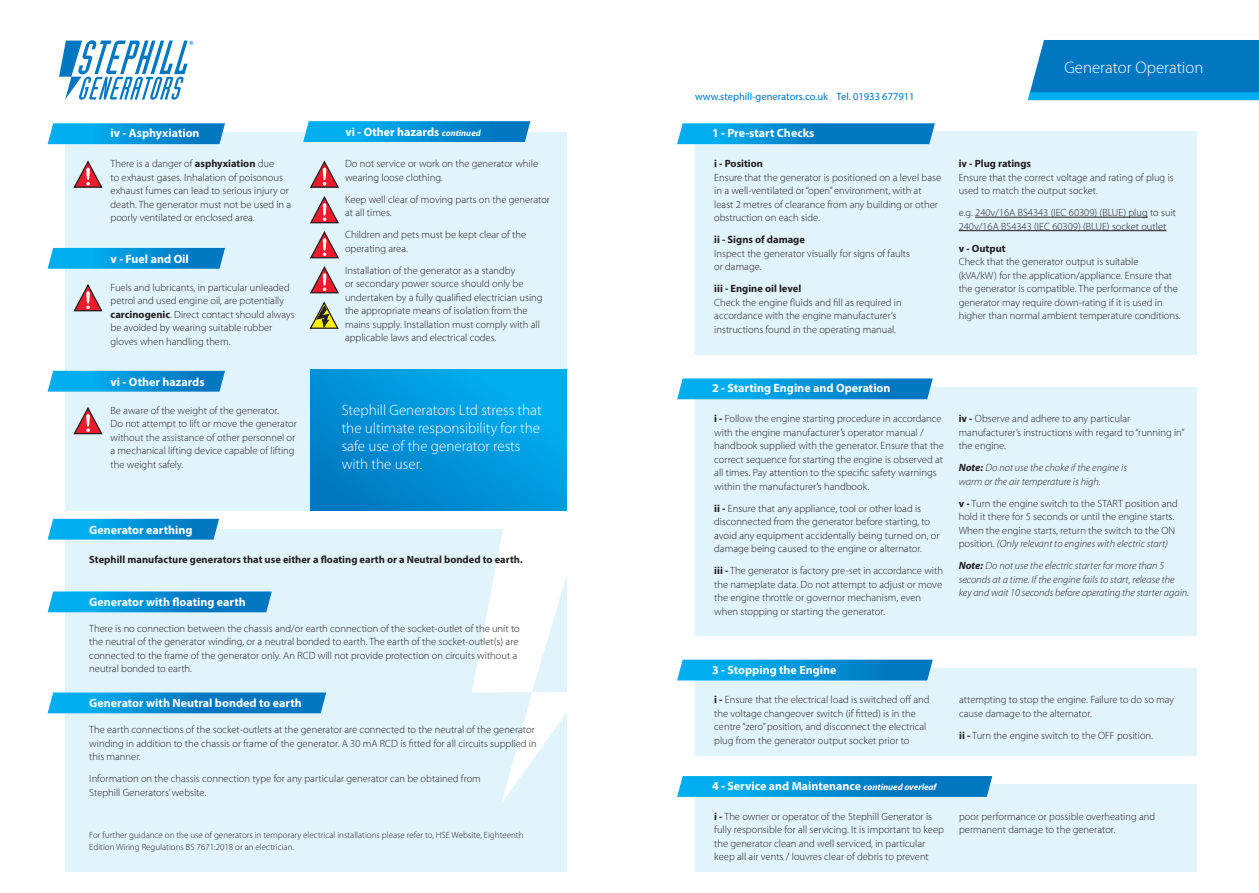
<style>
.page{position:relative;width:1259px;height:893px;background:#fff}
.page>*{position:absolute;margin:0;border:0;box-sizing:border-box;transform-origin:0 0}
.t1{font:300 16.8px "Myriad Pro";color:#fff}
.t2{font:300 15px/18px "Myriad Pro";color:#fff}
.t3{font:700 12px "Myriad Pro";color:#fff}
.t4{font:300 10.5px/13.5px "Myriad Pro";color:#231f20}
.t5{font:italic 300 10.5px/13.5px "Myriad Pro";color:#231f20}
.t6{font:700 10.5px "Myriad Pro";color:#231f20}
.t7{font:10.5px "Myriad Pro";color:#0077c0}
.t8{font:300 9px/12px "Myriad Pro";color:#231f20}
.s1{font-style:italic;font-size:9px}
.s2{font-weight:700}
.s3{font-style:italic}
</style>
<div class="page">
<svg style="left:59px;top:40px;width:134px;height:60px"></svg>
<svg style="left:1028px;top:40px;width:231px;height:60px;background:#0983c8"></svg>
<div style="left:65px;top:132px;width:502px;height:378px;background:#e1f4fc"></div>
<div style="left:694px;top:132px;width:502px;height:223px;background:#e1f4fc"></div>
<div style="left:694px;top:387px;width:502px;height:248px;background:#e1f4fc"></div>
<div style="left:694px;top:668px;width:502px;height:87px;background:#e1f4fc"></div>
<div style="left:694px;top:784px;width:502px;height:88px;background:#e1f4fc"></div>
<svg style="left:310px;top:370px;width:257px;height:140px;background:#0095d9"></svg>
<svg style="left:48px;top:123px;width:177px;height:21px;background:#0a99da"></svg>
<svg style="left:677px;top:123px;width:258px;height:21px;background:#098ed2"></svg>
<svg style="left:677px;top:378px;width:255px;height:21px;background:#0a98da"></svg>
<svg style="left:677px;top:660px;width:255px;height:20px;background:#0496d9"></svg>
<svg style="left:677px;top:776px;width:315px;height:21px;background:#0591d5"></svg>
<svg style="left:48px;top:248px;width:177px;height:21px;background:#0998da"></svg>
<hr style="left:975px;top:217px;width:172px;height:1px;background:#231f20">
<hr style="left:958px;top:230px;width:208px;height:1px;background:#231f20">
<svg style="left:48px;top:371px;width:177px;height:21px;background:#0a99da"></svg>
<svg style="left:303px;top:121px;width:227px;height:21px;background:#0797da"></svg>
<svg style="left:310px;top:160px;width:28px;height:28px"></svg>
<svg style="left:310px;top:196px;width:28px;height:28px"></svg>
<svg style="left:310px;top:231px;width:28px;height:28px"></svg>
<svg style="left:310px;top:266px;width:28px;height:28px"></svg>
<svg style="left:309px;top:301px;width:29px;height:28px"></svg>
<svg style="left:73px;top:284px;width:30px;height:28px"></svg>
<svg style="left:73px;top:160px;width:30px;height:28px"></svg>
<svg style="left:73px;top:407px;width:30px;height:28px"></svg>
<div style="left:65px;top:529px;width:502px;height:343px;background:#e1f4fc"></div>
<svg style="left:472px;top:529px;width:95px;height:273px"></svg>
<svg style="left:48px;top:591px;width:224px;height:21px;background:#0b93d5"></svg>
<svg style="left:48px;top:692px;width:278px;height:21px;background:#098ed1"></svg>
<svg style="left:48px;top:519px;width:171px;height:21px;background:#0b9adb"></svg>
<p class="t7" style="left:695px;top:90px;width:221px">www.stephill-generators.co.uk Tel. 01933 677911</p>
<p class="t3" style="left:345px;top:124px;width:137px">vi - Other hazards <span class="s1">continued</span></p>
<p class="t3" style="left:111px;top:125px;width:91px">iv - Asphyxiation</p>
<p class="t3" style="left:712px;top:125px;width:104px">1 - Pre-start Checks</p>
<p class="t4" style="left:111px;top:157px;width:182px">There is a danger of <span class="s2">asphyxiation</span> due<br>to exhaust gases. Inhalation of poisonous exhaust fumes can lead to serious injury or death. The generator must not be used in a poorly ventilated or enclosed area.</p>
<p class="t4" style="left:714px;top:157px;width:228px"><span class="s2">i - Position<br></span>Ensure that the generator is positioned on a level base in a well-ventilated or “open” environment, with at least 2 metres of clearance from any building or other obstruction on each side.</p>
<p class="t4" style="left:714px;top:233px;width:197px"><span class="s2">ii - Signs of damage<br></span>Inspect the generator visually for signs of faults or damage.</p>
<p class="t4" style="left:714px;top:282px;width:189px"><span class="s2">iii - Engine oil level<br></span>Check the engine fluids and fill as required in accordance with the engine manufacturer’s instructions found in the operating manual.</p>
<p class="t4" style="left:345px;top:157px;width:194px">Do not service or work on the generator while wearing loose clothing.</p>
<p class="t4" style="left:345px;top:192px;width:206px">Keep well clear of moving parts on the generator at all times.</p>
<p class="t4" style="left:345px;top:228px;width:183px">Children and pets must be kept clear of the operating area.</p>
<p class="t4" style="left:345px;top:263px;width:199px">Installation of the generator as a standby<br>or secondary power source should only be undertaken by a fully qualified electrician using the appropriate means of isolation from the mains supply. Installation must comply with all applicable laws and electrical codes.</p>
<p class="t3" style="left:111px;top:251px;width:80px">v - Fuel and Oil</p>
<p class="t4" style="left:111px;top:280px;width:186px">Fuels and lubricants, in particular unleaded petrol and used engine oil, are potentially <span class="s2">carcinogenic</span>. Direct contact should always be avoided by wearing suitable rubber gloves when handling them.</p>
<p class="t3" style="left:111px;top:374px;width:96px">vi - Other hazards</p>
<p class="t4" style="left:111px;top:403px;width:188px">Be aware of the weight of the generator.<br>Do not attempt to lift or move the generator without the assistance of other personnel or a mechanical lifting device capable of lifting the weight safely.</p>
<p class="t3" style="left:89px;top:522px;width:105px">Generator earthing</p>
<p class="t2" style="left:342px;top:401px;width:201px">Stephill Generators Ltd stress that the ultimate responsibility for the safe use of the generator rests with the user.</p>
<p class="t6" style="left:89px;top:553px;width:435px">Stephill manufacture generators that use either a floating earth or a Neutral bonded to earth.</p>
<p class="t3" style="left:89px;top:594px;width:158px">Generator with floating earth</p>
<p class="t4" style="left:89px;top:621px;width:432px">There is no connection between the chassis and/or earth connection of the socket-outlet of the unit to the neutral of the generator winding, or a neutral bonded to earth. The earth of the socket-outlet(s) are connected to the frame of the generator only. An RCD will not provide protection on circuits without a neutral bonded to earth.</p>
<p class="t3" style="left:89px;top:695px;width:214px">Generator with Neutral bonded to earth</p>
<p class="t4" style="left:89px;top:723px;width:449px">The earth connections of the socket-outlets at the generator are connected to the neutral of the generator winding in addition to the chassis or frame of the generator. A 30 mA RCD is fitted for all circuits supplied in this manner.</p>
<p class="t4" style="left:89px;top:772px;width:393px">Information on the chassis connection type for any particular generator can be obtained from<br>Stephill Generators’ website.</p>
<p class="t8" style="left:89px;top:829px;width:436px">For further guidance on the use of generators in temporary electrical installations please refer to, HSE Website, Eighteenth<br>Edition Wiring Regulations BS 7671:2018 or an electrician.</p>
<p class="t3" style="left:712px;top:380px;width:180px">2 - Starting Engine and Operation</p>
<p class="t4" style="left:714px;top:412px;width:231px"><span class="s2">i -</span> Follow the engine starting procedure in accordance with the engine manufacturer’s operator manual / handbook supplied with the generator. Ensure that the correct sequence for starting the engine is observed at all times. Pay attention to the specific safety warnings within the manufacturer’s handbook.</p>
<p class="t4" style="left:714px;top:501px;width:227px"><span class="s2">ii -</span> Ensure that any appliance, tool or other load is disconnected from the generator before starting, to avoid any equipment accidentally being turned on, or damage being caused to the engine or alternator.</p>
<p class="t4" style="left:714px;top:564px;width:230px"><span class="s2">iii -</span> The generator is factory pre-set in accordance with the nameplate data. Do not attempt to adjust or move the engine throttle or governor mechanism, even when stopping or starting the generator.</p>
<p class="t3" style="left:712px;top:662px;width:126px">3 - Stopping the Engine</p>
<p class="t4" style="left:714px;top:693px;width:217px"><span class="s2">i -</span> Ensure that the electrical load is switched off and the voltage changeover switch (if fitted) is in the centre “zero” position, and disconnect the electrical plug from the generator output socket prior to</p>
<p class="t3" style="left:712px;top:778px;width:226px">4 - Service and Maintenance <span class="s1">continued overleaf</span></p>
<p class="t4" style="left:714px;top:809px;width:231px"><span class="s2">i -</span> The owner or operator of the Stephill Generator is fully responsible for all servicing. It is important to keep the generator clean and well serviced, in particular keep all air vents / louvres clear of debris to prevent</p>
<p class="t1" style="left:1064px;top:58px;width:141px">Generator Operation</p>
<p class="t4" style="left:958px;top:157px;width:216px"><span class="s2">iv - Plug ratings<br></span>Ensure that the correct voltage and rating of plug is used to match the output socket.</p>
<p class="t4" style="left:958px;top:206px;width:219px">e.g. 240v/16A BS4343 (IEC 60309) (BLUE) plug to suit<br>240v/16A BS4343 (IEC 60309) (BLUE) socket outlet</p>
<p class="t4" style="left:958px;top:241px;width:224px"><span class="s2">v - Output<br></span>Check that the generator output is suitable<br>(kVA/kW) for the application/appliance. Ensure that the generator is compatible. The performance of the generator may require down-rating if it is used in higher than normal ambient temperature conditions.</p>
<p class="t4" style="left:958px;top:412px;width:227px"><span class="s2">iv -</span> Observe and adhere to any particular manufacturer’s instructions with regard to “running in” the engine.</p>
<p class="t5" style="left:958px;top:461px;width:170px"><span class="s2">Note:</span> Do not use the choke if the engine is warm or the air temperature is high.</p>
<p class="t4" style="left:958px;top:496px;width:220px"><span class="s2">v -</span> Turn the engine switch to the START position and hold it there for 5 seconds or until the engine starts.<br>When the engine starts, return the switch to the ON position. <span class="s3">(Only relevant to engines with electric start)</span></p>
<p class="t5" style="left:958px;top:559px;width:232px"><span class="s2">Note:</span> Do not use the electric starter for more than 5 seconds at a time. If the engine fails to start, release the key and wait 10 seconds before operating the starter again.</p>
<p class="t4" style="left:959px;top:693px;width:217px">attempting to stop the engine. Failure to do so may cause damage to the alternator.</p>
<p class="t4" style="left:959px;top:729px;width:195px"><span class="s2">ii -</span> Turn the engine switch to the OFF position.</p>
<p class="t4" style="left:959px;top:809px;width:198px">poor performance or possible overheating and permanent damage to the generator.</p>
</div>
